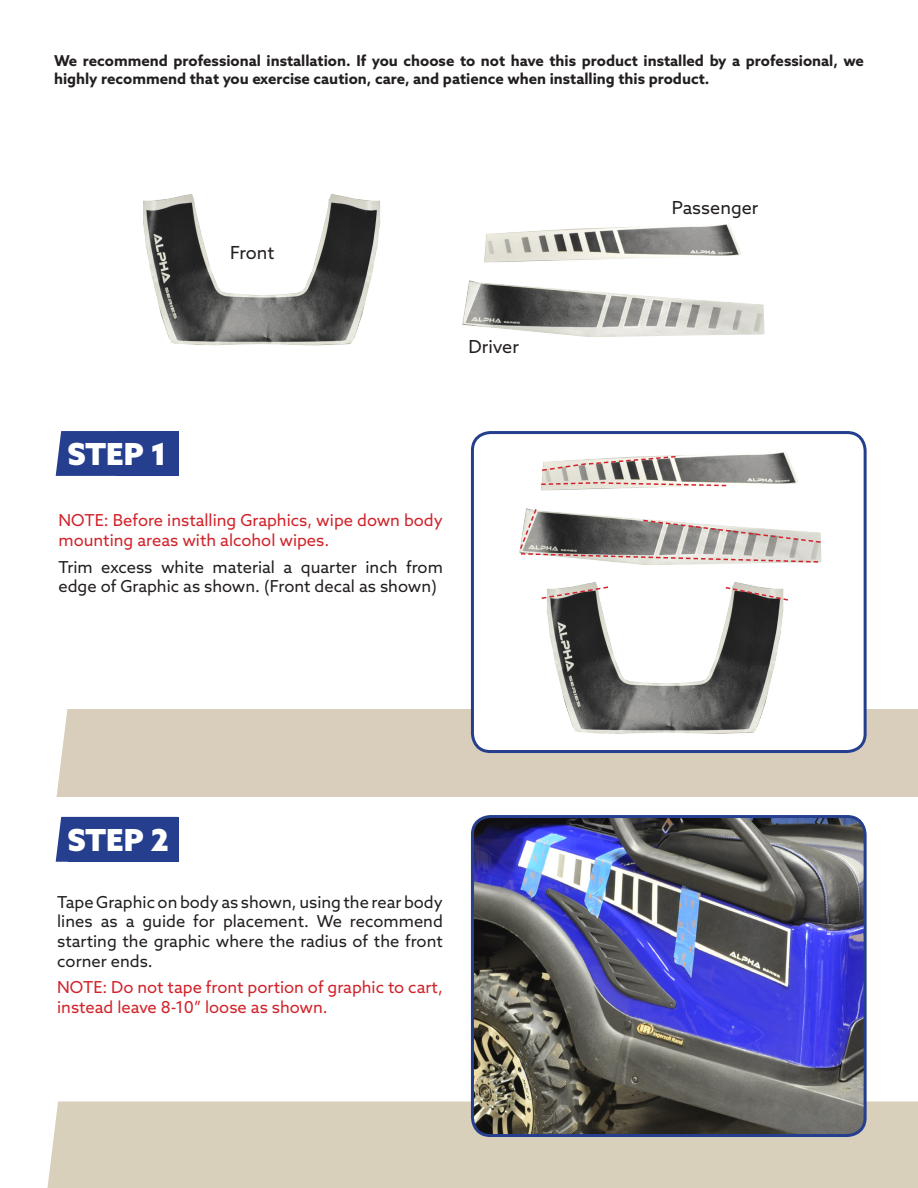
<style>
.page{position:relative;width:918px;height:1188px;background:#fff}
.page>*{position:absolute;margin:0;border:0;box-sizing:border-box;transform-origin:0 0}
.t1{font:900 30.45px "Azo Sans";color:#fff}
.t2{font:18px "Azo Sans";color:#231f20}
.t3{font:16.5px/19.8px "Azo Sans";color:#231f20}
.t4{font:16.5px/19.8px "Azo Sans";color:#d1232a}
.t5{font:700 15px/18px "Azo Sans";color:#231f20}
</style>
<div class="page">
<div style="left:57px;top:709px;width:861px;height:88px;background:#d8cebb"></div>
<div style="left:472px;top:433px;width:393px;height:319px;background:#fff;border-radius:18px"></div>
<div style="left:471px;top:431px;width:396px;height:322px;border:3px solid #253f8e;border-radius:18px"></div>
<div style="left:47px;top:1101px;width:871px;height:87px;background:#d8d0bb"></div>
<svg style="left:56px;top:431px;width:60px;height:45px;background:#2e4792"></svg>
<div style="left:116px;top:431px;width:63px;height:45px;background:#253f8e"></div>
<svg style="left:56px;top:817px;width:13px;height:45px"></svg>
<div style="left:69px;top:817px;width:110px;height:45px;background:#253f8e"></div>
<img style="left:143px;top:194px;width:238px;height:152px">
<img style="left:498px;top:585px;width:348px;height:197px">
<img style="left:462px;top:223px;width:303px;height:114px">
<img style="left:470px;top:438px;width:397px;height:147px">
<img style="left:472px;top:819px;width:393px;height:317px">
<div style="left:471px;top:815px;width:396px;height:322px;border:3px solid #253f8e;border-radius:18px"></div>
<svg style="left:540px;top:481px;width:188px;height:6px"></svg>
<svg style="left:540px;top:455px;width:137px;height:17px"></svg>
<svg style="left:540px;top:585px;width:70px;height:15px"></svg>
<svg style="left:519px;top:507px;width:303px;height:56px"></svg>
<svg style="left:724px;top:586px;width:66px;height:16px"></svg>
<p class="t5" style="left:54px;top:51px;width:812px">We recommend professional installation. If you choose to not have this product installed by a professional, we highly recommend that you exercise caution, care, and patience when installing this product.</p>
<p class="t2" style="left:230px;top:241px;width:46px">Front</p>
<p class="t2" style="left:469px;top:335px;width:52px">Driver</p>
<p class="t1" style="left:67px;top:434px;width:101px">STEP 1</p>
<p class="t4" style="left:58px;top:510px;width:386px">NOTE: Before installing Graphics, wipe down body mounting areas with alcohol wipes.</p>
<p class="t3" style="left:58px;top:557px;width:386px">Trim excess white material a quarter inch from edge of Graphic as shown. (Front decal as shown)</p>
<p class="t1" style="left:67px;top:820px;width:103px">STEP 2</p>
<p class="t3" style="left:57px;top:892px;width:387px;text-align:justify">Tape Graphic on body as shown, using the rear body lines as a guide for placement. We recommend starting the graphic where the radius of the front corner ends.</p>
<p class="t4" style="left:57px;top:977px;width:387px">NOTE: Do not tape front portion of graphic to cart, instead leave 8-10” loose as shown.</p>
<p class="t2" style="left:672px;top:196px;width:88px">Passenger</p>
</div>
